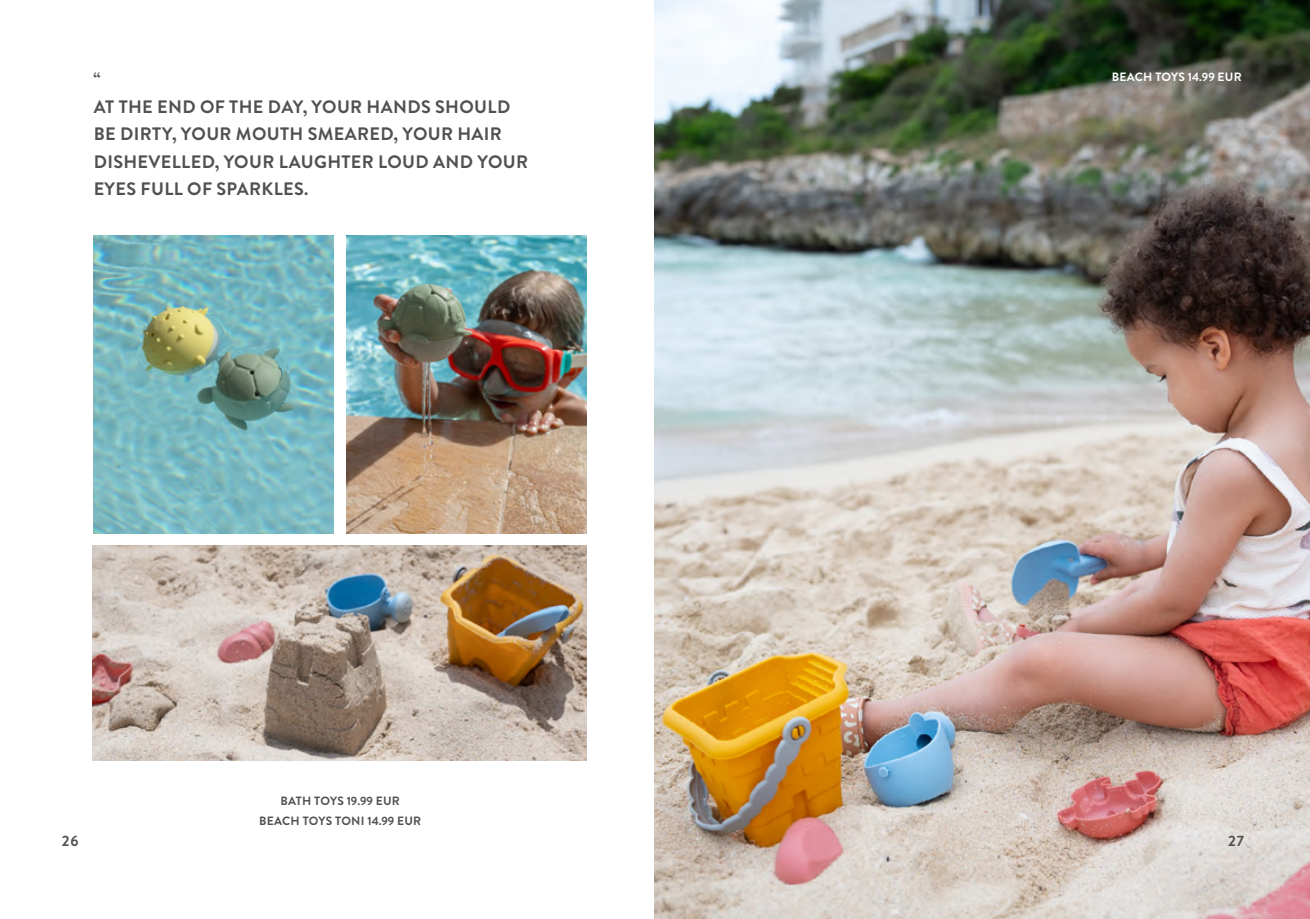
<style>
.page{position:relative;width:1310px;height:919px;background:#fff}
.page>*{position:absolute;margin:0;border:0;box-sizing:border-box;transform-origin:0 0}
.t1{font:700 18px/27.6px "Brandon Grotesque";letter-spacing:.02em;color:#525051}
.t2{font:700 15px "Brandon Grotesque";color:#525152}
.t3{font:700 12px/20.4px "Brandon Grotesque";letter-spacing:.02em;color:#525152;text-align:center}
.t4{font:700 12px "Brandon Grotesque";letter-spacing:.02em;color:#fff}
</style>
<div class="page">
<img style="left:92px;top:545px;width:495px;height:215px">
<img style="left:94px;top:236px;width:240px;height:297px">
<img style="left:347px;top:236px;width:240px;height:297px">
<img style="left:655px;top:0;width:655px;height:918px">
<p class="t1" style="left:94px;top:65px;width:436px">“<br>AT THE END OF THE DAY, YOUR HANDS SHOULD<br>BE DIRTY, YOUR MOUTH SMEARED, YOUR HAIR<br>DISHEVELLED, YOUR LAUGHTER LOUD AND YOUR<br>EYES FULL OF SPARKLES.</p>
<p class="t4" style="left:1111px;top:68px;width:131px">BEACH TOYS 14.99 EUR</p>
<p class="t2" style="left:62px;top:830px;width:18px">26</p>
<p class="t3" style="left:259px;top:790px;width:164px">BATH TOYS 19.99 EUR<br>BEACH TOYS TONI 14.99 EUR</p>
<p class="t2" style="left:1228px;top:830px;width:17px">27</p>
</div>
